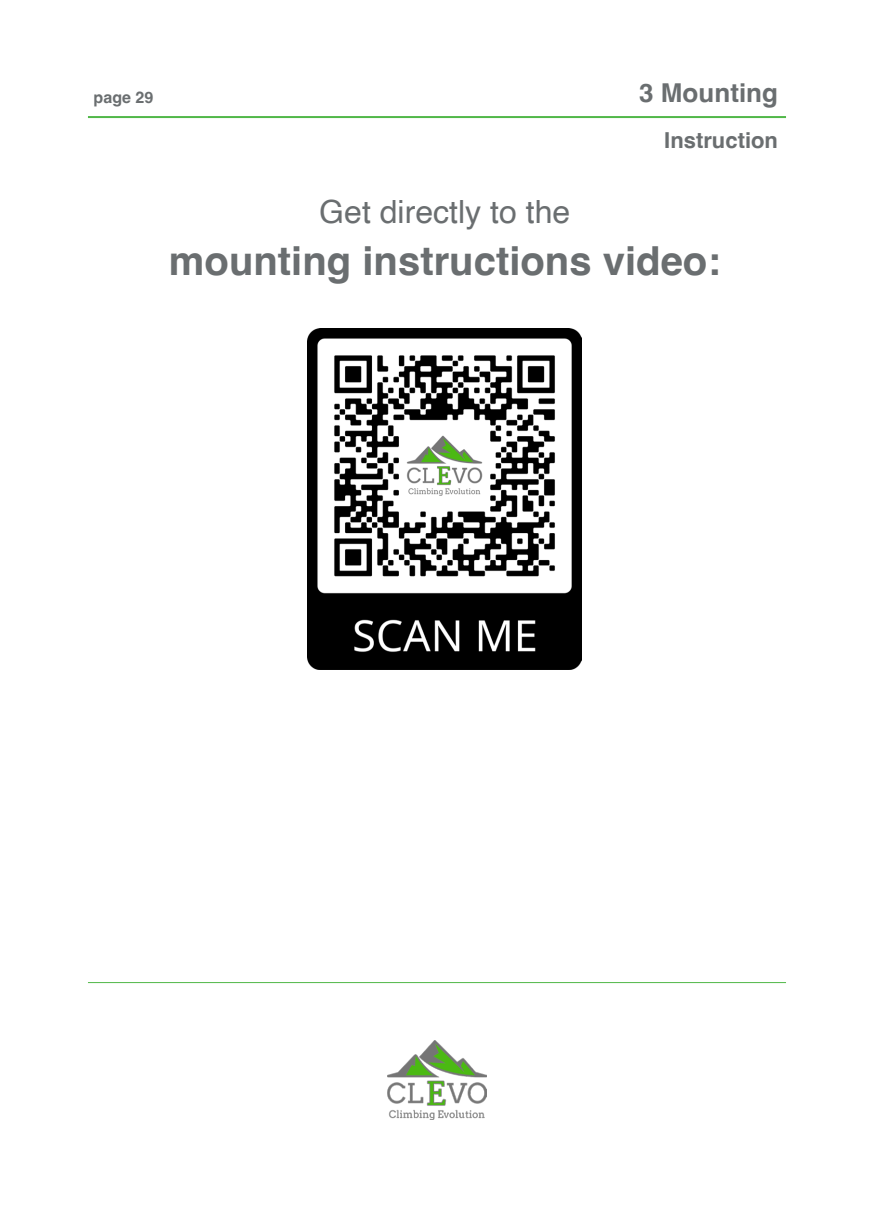
<style>
.page{position:relative;width:874px;height:1225px;background:#fff}
.page>*{position:absolute;margin:0;border:0;box-sizing:border-box;transform-origin:0 0}
.t1{font:700 40px "Helvetica";color:#6a6e70}
.t2{font:32px "Helvetica";color:#6a6e70}
.t3{font:700 26px "Helvetica";color:#6a6e70}
.t4{font:700 22px "Helvetica";color:#6a6e70}
.t5{font:700 16px "Helvetica";color:#6a6e70}
</style>
<div class="page">
<hr style="left:88px;top:116px;width:697px;height:2px;background:#51b848">
<hr style="left:88px;top:982px;width:697px;height:1px;background:#51b848">
<img style="left:387px;top:1040px;width:99px;height:80px">
<img style="left:307px;top:329px;width:274px;height:340px">
<p class="t5" style="left:94px;top:87px;width:61px">page 29</p>
<p class="t3" style="left:639px;top:77px;width:140px">3 Mounting</p>
<p class="t4" style="left:664px;top:126px;width:115px">Instruction</p>
<p class="t2" style="left:319px;top:187px;width:252px">Get directly to the</p>
<p class="t1" style="left:169px;top:236px;width:553px">mounting instructions video:</p>
</div>
